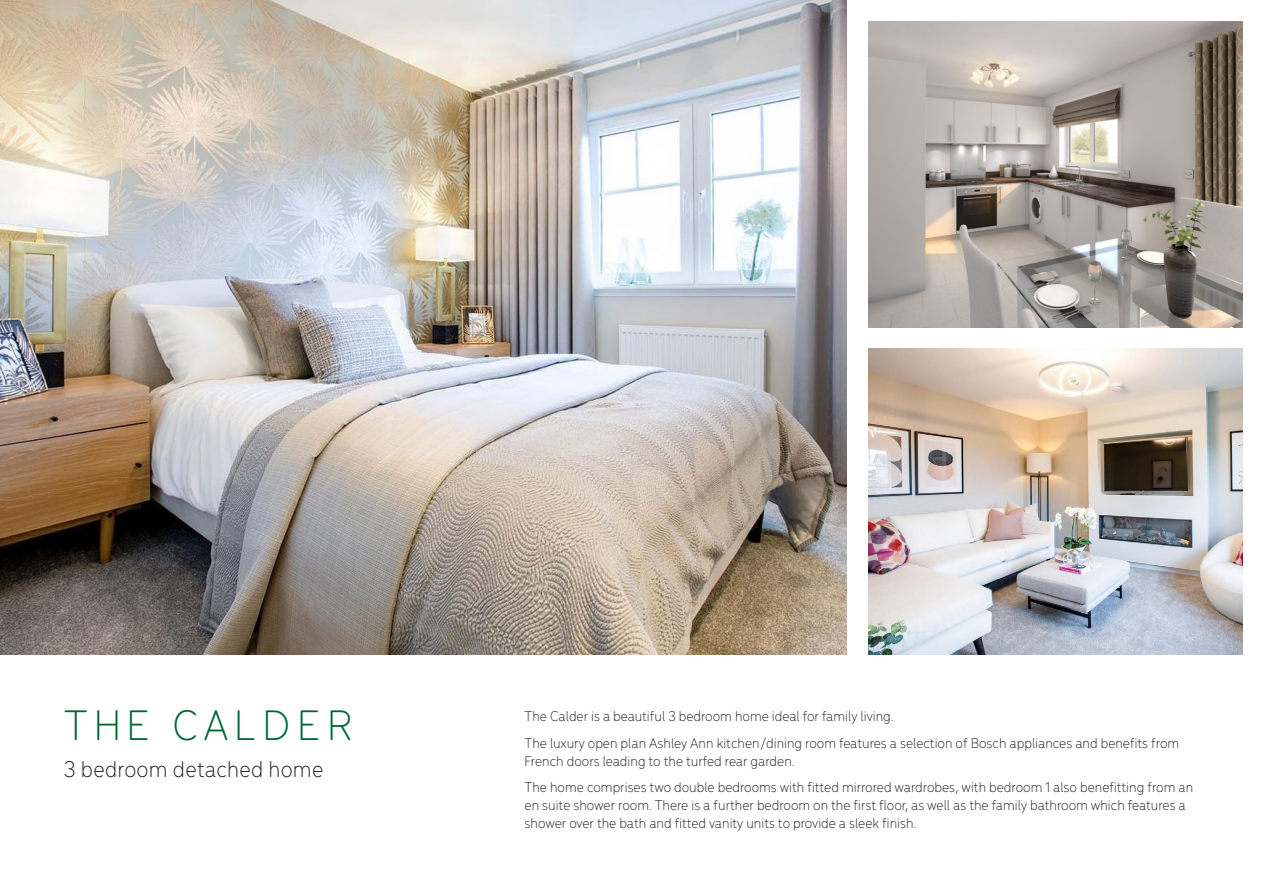
<style>
.page{position:relative;width:1263px;height:893px;background:#fff}
.page>*{position:absolute;margin:0;border:0;box-sizing:border-box;transform-origin:0 0}
.t1{font:300 45px "Menco";letter-spacing:.14em;color:#006535}
.t2{font:300 24px "Menco";letter-spacing:.01em;color:#231f20}
.t3{font:300 15px/26.5px "Menco";color:#231f20}
</style>
<div class="page">
<img style="left:0;top:0;width:847px;height:655px">
<img style="left:868px;top:21px;width:374px;height:306px">
<img style="left:868px;top:349px;width:374px;height:306px">
<h1 class="t1" style="left:64px;top:695px;width:290px">THE CALDER</h1>
<h2 class="t2" style="left:64px;top:753px;width:261px">3 bedroom detached home</h2>
<p class="t3" style="left:525px;top:702px;width:656px">The Calder is a beautiful 3 bedroom home ideal for family living.<br>The luxury open plan Ashley Ann kitchen/dining room features a selection of Bosch appliances and benefits from</p>
<p class="t3" style="left:525px;top:747px;width:670px">French doors leading to the turfed rear garden.<br>The home comprises two double bedrooms with fitted mirrored wardrobes, with bedroom 1 also benefitting from an</p>
<p class="t3" style="left:525px;top:796px;width:663px;line-height:18px">en suite shower room. There is a further bedroom on the first floor, as well as the family bathroom which features a shower over the bath and fitted vanity units to provide a sleek finish.</p>
</div>
